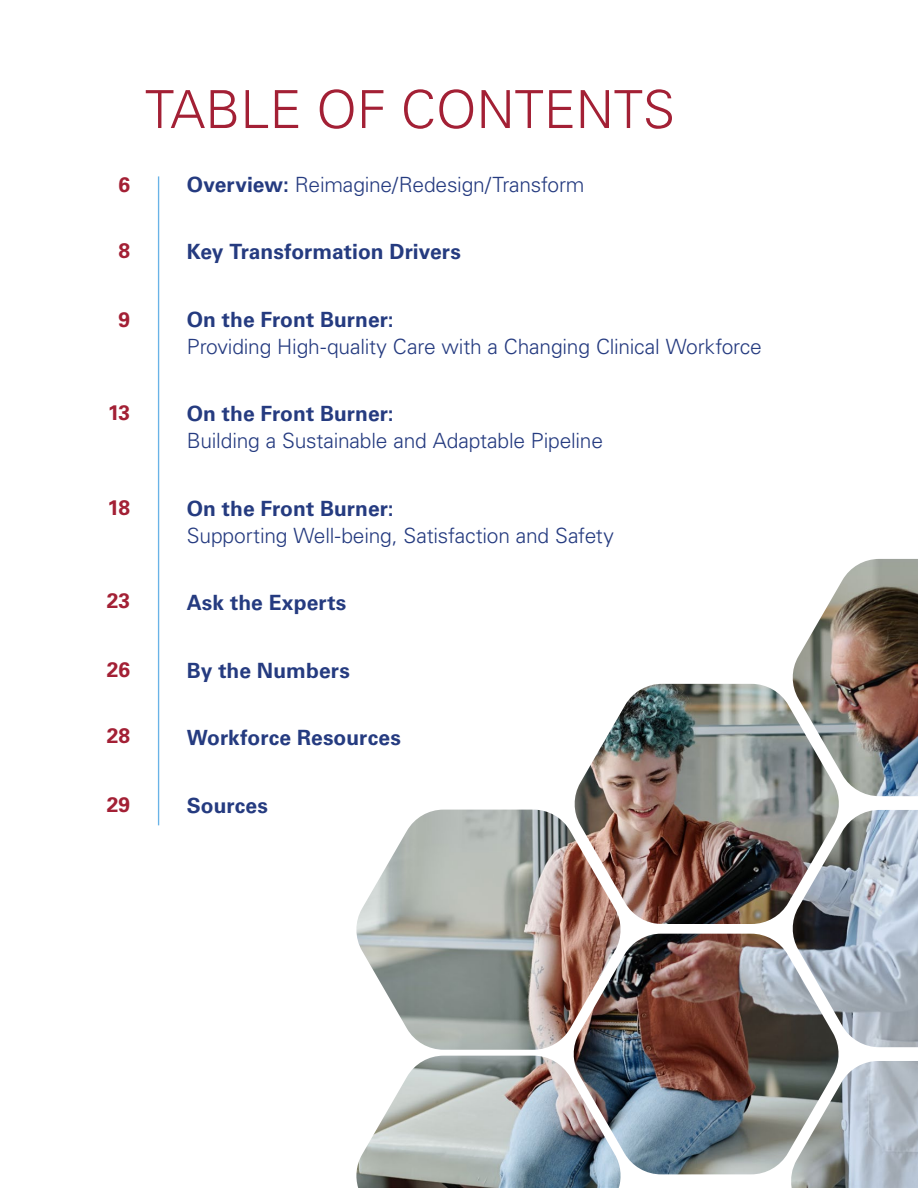
<style>
.page{position:relative;width:918px;height:1188px;background:#fff}
.page>*{position:absolute;margin:0;border:0;box-sizing:border-box;transform-origin:0 0}
.t1{font:300 52.5px "Univers LT Std";color:#a32035}
.t2{font:300 21px "Univers LT Std";letter-spacing:-.01em;color:#253b80}
.t3{font:700 21px "Univers LT Std";letter-spacing:.005em;color:#253b80}
.t4{font:700 21px "Univers LT Std";color:#a32035}
.s1{font-weight:700}
</style>
<div class="page">
<hr style="left:158px;top:176px;width:1px;height:649px;background:#69b3e7">
<img style="left:356px;top:559px;width:562px;height:629px">
<h1 class="t1" style="left:145px;top:78px;width:531px">TABLE OF CONTENTS</h1>
<p class="t4" style="left:119px;top:172px;width:13px">6</p>
<p class="t4" style="left:119px;top:238px;width:13px">8</p>
<p class="t2" style="left:187px;top:172px;width:399px"><span class="s1">Overview:</span> Reimagine/Redesign/Transform</p>
<p class="t3" style="left:187px;top:239px;width:276px">Key Transformation Drivers</p>
<p class="t4" style="left:119px;top:307px;width:13px">9</p>
<p class="t3" style="left:187px;top:307px;width:208px">On the Front Burner:</p>
<p class="t2" style="left:187px;top:334px;width:577px">Providing High-quality Care with a Changing Clinical Workforce</p>
<p class="t4" style="left:108px;top:400px;width:24px">13</p>
<p class="t3" style="left:187px;top:401px;width:208px">On the Front Burner:</p>
<p class="t2" style="left:187px;top:428px;width:418px">Building a Sustainable and Adaptable Pipeline</p>
<p class="t4" style="left:108px;top:495px;width:24px">18</p>
<p class="t3" style="left:187px;top:496px;width:208px">On the Front Burner:</p>
<p class="t2" style="left:187px;top:523px;width:429px">Supporting Well-being, Satisfaction and Safety</p>
<p class="t4" style="left:107px;top:588px;width:25px">23</p>
<p class="t3" style="left:187px;top:590px;width:161px">Ask the Experts</p>
<p class="t4" style="left:107px;top:657px;width:25px">26</p>
<p class="t3" style="left:187px;top:658px;width:165px">By the Numbers</p>
<p class="t4" style="left:107px;top:723px;width:25px">28</p>
<p class="t3" style="left:187px;top:725px;width:216px">Workforce Resources</p>
<p class="t4" style="left:107px;top:792px;width:25px">29</p>
<p class="t3" style="left:187px;top:793px;width:83px">Sources</p>
</div>
